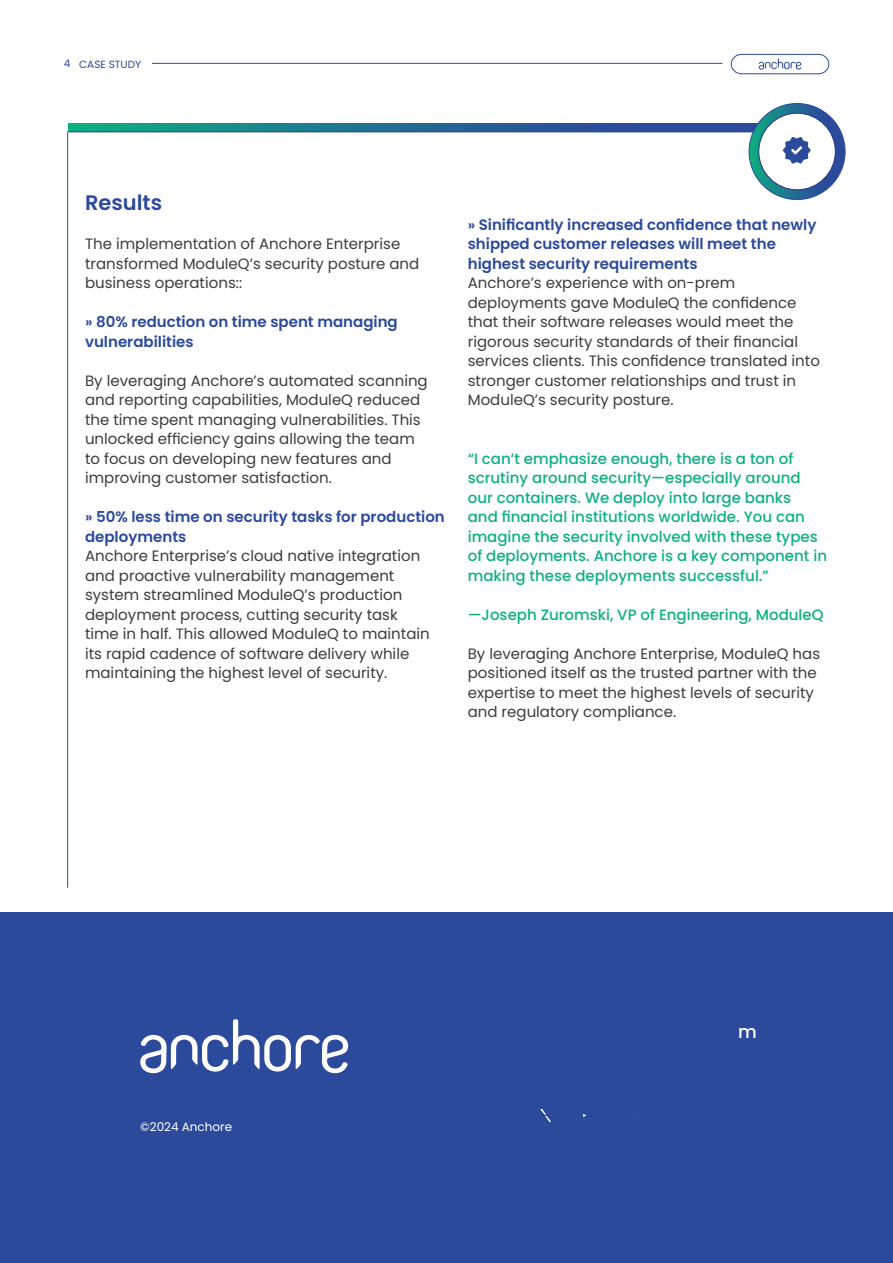
<style>
.page{position:relative;width:893px;height:1263px;background:#fff}
.page>*{position:absolute;margin:0;border:0;box-sizing:border-box;transform-origin:0 0}
.t1{font:600 21px "Poppins";color:#2b4a9c}
.t2{font:500 18px "Poppins";color:#fff}
.t3{font:15px/19.5px "Poppins";color:#3c3c3b}
.t4{font:500 15px/19.5px "Poppins";color:#0db080}
.t5{font:600 15px/19.5px "Poppins";color:#2b4a9c}
.t6{font:12px "Poppins";color:#fff}
.t7{font:10.5px "Poppins";color:#2b4a9c}
.s1{font-size:14.25px}
</style>
<div class="page">
<svg style="left:730px;top:54px;width:100px;height:21px"></svg>
<hr style="left:152px;top:63px;width:570px;height:1px;background:#2b4a9c">
<hr style="left:67px;top:131px;width:1px;height:757px;background:#2b4a9c">
<svg style="left:69px;top:123px;width:689px;height:8px"></svg>
<hr style="left:69px;top:131px;width:765px;height:1px;background:#2b4a9c">
<svg style="left:749px;top:104px;width:96px;height:96px"></svg>
<div style="left:759px;top:113px;width:76px;height:77px;background:#fff;border-radius:50%"></div>
<div style="left:758px;top:113px;width:78px;height:77px;border:1px solid #283583;border-radius:50%"></div>
<svg style="left:783px;top:137px;width:28px;height:27px"></svg>
<div style="left:0;top:912px;width:893px;height:351px;background:#2b4a9c"></div>
<svg style="left:540px;top:1109px;width:11px;height:13px"></svg>
<svg style="left:140px;top:1019px;width:208px;height:54px"></svg>
<p class="t7" style="left:64px;top:58px;width:79px">4 CASE STUDY</p>
<h1 class="t1" style="left:85px;top:190px;width:79px">Results</h1>
<p class="t3" style="left:85px;top:234px;width:336px">The implementation of Anchore Enterprise transformed ModuleQ’s security posture and business operations::</p>
<p class="t5" style="left:85px;top:312px;width:314px"><span class="s1">»</span> 80% reduction on time spent managing vulnerabilities</p>
<p class="t3" style="left:85px;top:371px;width:344px">By leveraging Anchore’s automated scanning and reporting capabilities, ModuleQ reduced the time spent managing vulnerabilities. This unlocked efficiency gains allowing the team to focus on developing new features and improving customer satisfaction.</p>
<p class="t5" style="left:85px;top:507px;width:361px"><span class="s1">»</span> 50% less time on security tasks for production deployments</p>
<p class="t3" style="left:85px;top:546px;width:346px">Anchore Enterprise’s cloud native integration and proactive vulnerability management system streamlined ModuleQ’s production deployment process, cutting security task time in half. This allowed ModuleQ to maintain its rapid cadence of software delivery while maintaining the highest level of security.</p>
<p class="t5" style="left:468px;top:215px;width:350px"><span class="s1">»</span> Sinificantly increased confidence that newly shipped customer releases will meet the highest security requirements</p>
<p class="t3" style="left:468px;top:273px;width:354px">Anchore’s experience with on-prem deployments gave ModuleQ the confidence that their software releases would meet the rigorous security standards of their financial services clients. This confidence translated into stronger customer relationships and trust in ModuleQ’s security posture.</p>
<p class="t4" style="left:468px;top:449px;width:361px">“I can’t emphasize enough, there is a ton of scrutiny around security—especially around our containers. We deploy into large banks<br>and financial institutions worldwide. You can imagine the security involved with these types of deployments. Anchore is a key component in making these deployments successful.”</p>
<p class="t4" style="left:468px;top:605px;width:357px">—Joseph Zuromski, VP of Engineering, ModuleQ</p>
<p class="t3" style="left:468px;top:644px;width:354px">By leveraging Anchore Enterprise, ModuleQ has positioned itself as the trusted partner with the expertise to meet the highest levels of security and regulatory compliance.</p>
<p class="t6" style="left:140px;top:1120px;width:93px">©2024 Anchore</p>
<p class="t2" style="left:738px;top:1021px;width:20px">m</p>
</div>
